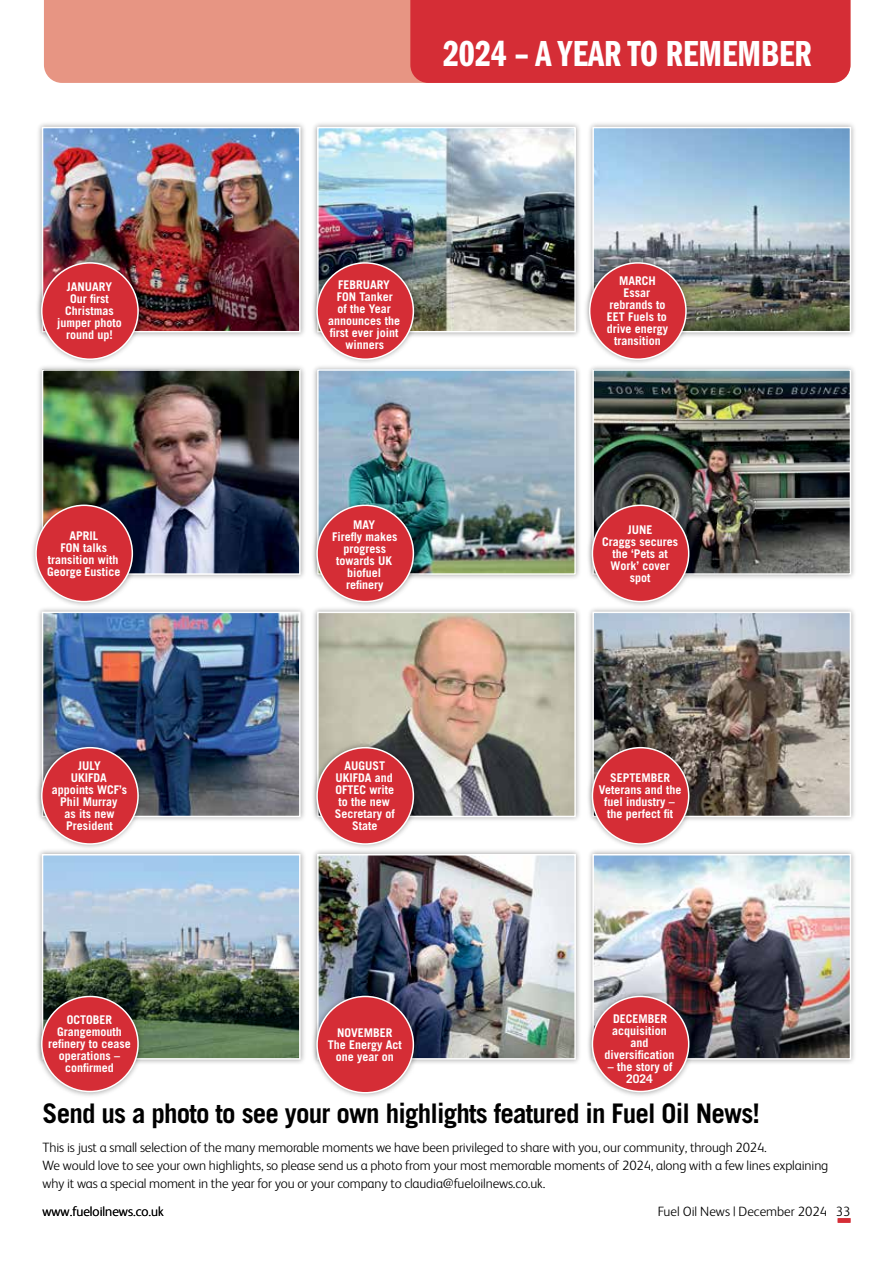
<style>
.page{position:relative;width:893px;height:1263px;background:#fff}
.page>*{position:absolute;margin:0;border:0;box-sizing:border-box;transform-origin:0 0}
.t1{font:37.5px "Franklin Gothic LT Pro Dm Cm";color:#fff}
.t2{font:700 27px "Trade Gothic LT Std";letter-spacing:-.03em;color:#000}
.t3{font:300 13.5px/18px "FS Albert";letter-spacing:-.01em;color:#000}
.t4{font:700 12px/12px "Trade Gothic LT Std";color:#fff;text-align:center}
</style>
<div class="page">
<div style="left:838px;top:1218px;width:12px;height:5px;background:#d52d36"></div>
<div style="left:36px;top:121px;width:270px;height:217px;background:#000;opacity:.35"></div>
<img style="left:45px;top:130px;width:253px;height:199px">
<div style="left:42px;top:127px;width:259px;height:205px;border:2px solid #fff"></div>
<div style="left:36px;top:364px;width:270px;height:216px;background:#000;opacity:.35"></div>
<img style="left:45px;top:372px;width:253px;height:200px">
<div style="left:42px;top:369px;width:259px;height:206px;border:2px solid #fff"></div>
<div style="left:36px;top:606px;width:270px;height:217px;background:#000;opacity:.35"></div>
<img style="left:45px;top:615px;width:253px;height:199px">
<div style="left:42px;top:612px;width:259px;height:205px;border:2px solid #fff"></div>
<div style="left:36px;top:848px;width:270px;height:217px;background:#000;opacity:.35"></div>
<img style="left:45px;top:857px;width:253px;height:199px">
<div style="left:42px;top:854px;width:259px;height:205px;border:2px solid #fff"></div>
<div style="left:44px;top:0;width:366px;height:83px;background:#e79583"></div>
<div style="left:410px;top:0;width:440px;height:83px;background:#d52d36"></div>
<div style="left:36px;top:257px;width:108px;height:108px;background:#000;opacity:.35"></div>
<div style="left:42px;top:263px;width:96px;height:96px;background:#d52d36;border-radius:50%"></div>
<div style="left:41px;top:262px;width:98px;height:98px;border:2px solid #fff;border-radius:50%"></div>
<div style="left:30px;top:499px;width:108px;height:109px;background:#000;opacity:.35"></div>
<div style="left:36px;top:505px;width:96px;height:97px;background:#d52d36;border-radius:50%"></div>
<div style="left:35px;top:504px;width:98px;height:98px;border:2px solid #fff;border-radius:50%"></div>
<div style="left:36px;top:741px;width:108px;height:109px;background:#000;opacity:.35"></div>
<div style="left:42px;top:748px;width:96px;height:96px;background:#d52d36;border-radius:50%"></div>
<div style="left:41px;top:747px;width:98px;height:98px;border:2px solid #fff;border-radius:50%"></div>
<div style="left:36px;top:990px;width:108px;height:108px;background:#000;opacity:.35"></div>
<div style="left:42px;top:996px;width:96px;height:95px;background:#d52d36;border-radius:50%"></div>
<div style="left:41px;top:996px;width:98px;height:96px;border:2px solid #fff;border-radius:50%"></div>
<div style="left:312px;top:121px;width:270px;height:217px;background:#000;opacity:.35"></div>
<img style="left:320px;top:130px;width:253px;height:199px">
<div style="left:317px;top:127px;width:259px;height:205px;border:2px solid #fff"></div>
<div style="left:312px;top:364px;width:270px;height:216px;background:#000;opacity:.35"></div>
<img style="left:320px;top:372px;width:253px;height:200px">
<div style="left:317px;top:369px;width:259px;height:206px;border:2px solid #fff"></div>
<div style="left:312px;top:606px;width:270px;height:217px;background:#000;opacity:.35"></div>
<img style="left:320px;top:615px;width:253px;height:199px">
<div style="left:317px;top:612px;width:259px;height:205px;border:2px solid #fff"></div>
<div style="left:312px;top:848px;width:270px;height:217px;background:#000;opacity:.35"></div>
<img style="left:320px;top:857px;width:253px;height:199px">
<div style="left:317px;top:854px;width:259px;height:205px;border:2px solid #fff"></div>
<div style="left:311px;top:257px;width:108px;height:108px;background:#000;opacity:.35"></div>
<div style="left:317px;top:263px;width:96px;height:96px;background:#d52d36;border-radius:50%"></div>
<div style="left:316px;top:262px;width:98px;height:98px;border:2px solid #fff;border-radius:50%"></div>
<div style="left:311px;top:499px;width:108px;height:109px;background:#000;opacity:.35"></div>
<div style="left:317px;top:505px;width:96px;height:97px;background:#d52d36;border-radius:50%"></div>
<div style="left:316px;top:504px;width:98px;height:98px;border:2px solid #fff;border-radius:50%"></div>
<div style="left:311px;top:741px;width:108px;height:109px;background:#000;opacity:.35"></div>
<div style="left:317px;top:748px;width:96px;height:96px;background:#d52d36;border-radius:50%"></div>
<div style="left:316px;top:747px;width:98px;height:98px;border:2px solid #fff;border-radius:50%"></div>
<div style="left:311px;top:990px;width:108px;height:109px;background:#000;opacity:.35"></div>
<div style="left:317px;top:996px;width:96px;height:97px;background:#d52d36;border-radius:50%"></div>
<div style="left:316px;top:996px;width:98px;height:97px;border:2px solid #fff;border-radius:50%"></div>
<div style="left:587px;top:121px;width:270px;height:217px;background:#000;opacity:.35"></div>
<img style="left:595px;top:130px;width:253px;height:199px">
<div style="left:592px;top:127px;width:259px;height:205px;border:2px solid #fff"></div>
<div style="left:587px;top:364px;width:270px;height:216px;background:#000;opacity:.35"></div>
<img style="left:595px;top:372px;width:253px;height:200px">
<div style="left:592px;top:369px;width:259px;height:206px;border:2px solid #fff"></div>
<div style="left:587px;top:606px;width:270px;height:217px;background:#000;opacity:.35"></div>
<img style="left:595px;top:615px;width:253px;height:199px">
<div style="left:592px;top:612px;width:259px;height:205px;border:2px solid #fff"></div>
<div style="left:587px;top:848px;width:270px;height:217px;background:#000;opacity:.35"></div>
<img style="left:595px;top:857px;width:253px;height:199px">
<div style="left:592px;top:854px;width:259px;height:205px;border:2px solid #fff"></div>
<div style="left:583px;top:257px;width:109px;height:108px;background:#000;opacity:.35"></div>
<div style="left:590px;top:263px;width:96px;height:96px;background:#d52d36;border-radius:50%"></div>
<div style="left:589px;top:262px;width:98px;height:98px;border:2px solid #fff;border-radius:50%"></div>
<div style="left:586px;top:499px;width:109px;height:109px;background:#000;opacity:.35"></div>
<div style="left:592px;top:505px;width:97px;height:97px;background:#d52d36;border-radius:50%"></div>
<div style="left:592px;top:504px;width:97px;height:98px;border:2px solid #fff;border-radius:50%"></div>
<div style="left:586px;top:741px;width:109px;height:109px;background:#000;opacity:.35"></div>
<div style="left:592px;top:748px;width:97px;height:96px;background:#d52d36;border-radius:50%"></div>
<div style="left:592px;top:747px;width:97px;height:98px;border:2px solid #fff;border-radius:50%"></div>
<div style="left:586px;top:990px;width:109px;height:108px;background:#000;opacity:.35"></div>
<div style="left:592px;top:996px;width:97px;height:95px;background:#d52d36;border-radius:50%"></div>
<div style="left:592px;top:996px;width:97px;height:96px;border:2px solid #fff;border-radius:50%"></div>
<p class="t4" style="left:57px;top:281px;width:66px">JANUARY<br>Our first<br>Christmas jumper photo round up!</p>
<p class="t4" style="left:47px;top:529px;width:75px">APRIL<br>FON talks transition with<br>George Eustice</p>
<p class="t4" style="left:52px;top:760px;width:77px">JULY<br>UKIFDA appoints WCF’s<br>Phil Murray<br>as its new<br>President</p>
<p class="t4" style="left:48px;top:1014px;width:84px">OCTOBER<br>Grangemouth refinery to cease operations – confirmed</p>
<h1 class="t1" style="left:443px;top:33px;width:370px">2024 – A YEAR TO REMEMBER</h1>
<p class="t4" style="left:328px;top:279px;width:73px">FEBRUARY<br>FON Tanker<br>of the Year announces the first ever joint winners</p>
<p class="t4" style="left:332px;top:518px;width:67px">MAY<br>Firefly makes progress towards UK biofuel refinery</p>
<p class="t4" style="left:335px;top:760px;width:61px">AUGUST<br>UKIFDA and<br>OFTEC write to the new<br>Secretary of<br>State</p>
<p class="t4" style="left:328px;top:1026px;width:76px">NOVEMBER<br>The Energy Act one year on</p>
<p class="t4" style="left:607px;top:275px;width:63px">MARCH<br>Essar rebrands to<br>EET Fuels to drive energy transition</p>
<p class="t4" style="left:602px;top:523px;width:77px">JUNE<br>Craggs secures the ‘Pets at<br>Work’ cover spot</p>
<p class="t4" style="left:599px;top:772px;width:84px">SEPTEMBER<br>Veterans and the fuel industry – the perfect fit</p>
<p class="t4" style="left:604px;top:1012px;width:71px">DECEMBER acquisition and diversification</p>
<p class="t4" style="left:608px;top:1060px;width:66px">– the story of<br>2024</p>
<h2 class="t2" style="left:43px;top:1097px;width:719px">Send us a photo to see your own highlights featured in Fuel Oil News!</h2>
<p class="t3" style="left:43px;top:1138px;width:787px">This is just a small selection of the many memorable moments we have been privileged to share with you, our community, through 2024.<br>We would love to see your own highlights, so please send us a photo from your most memorable moments of 2024, along with a few lines explaining why it was a special moment in the year for you or your company to claudia@fueloilnews.co.uk.</p>
<p class="t3" style="left:43px;top:1202px;width:123px">www.fueloilnews.co.uk</p>
<p class="t3" style="left:658px;top:1202px;width:194px">Fuel Oil News | December 2024 33</p>
</div>
